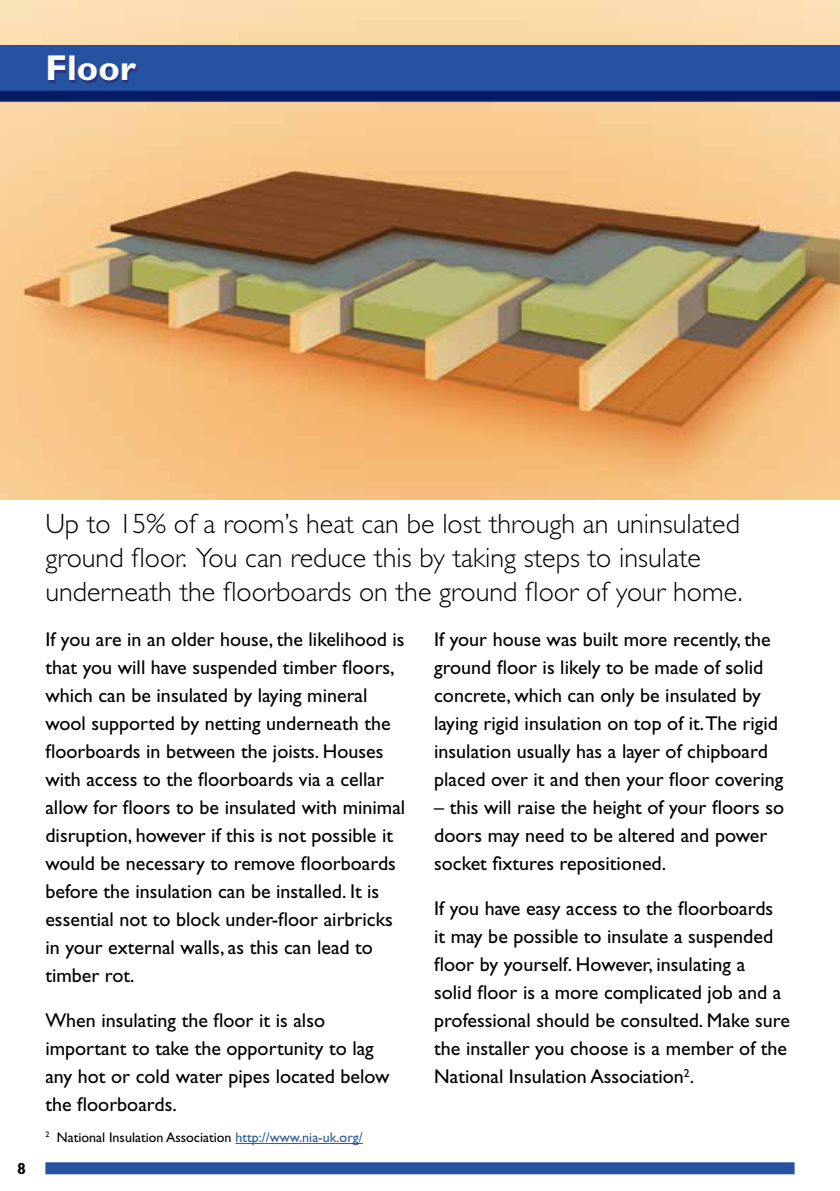
<style>
.page{position:relative;width:840px;height:1191px;background:#fff}
.page>*{position:absolute;margin:0;border:0;box-sizing:border-box;transform-origin:0 0}
.t1{font:700 36px "Gill Sans Std";color:#fff}
.t2{font:300 28px/34px "Gill Sans Std";color:#000}
.t3{font:20px/28px "Gill Sans Std";color:#000}
.t4{font:700 16px "Gill Sans Std";color:#000}
.t5{font:14px "Gill Sans Std";color:#000}
.s1{color:#275b9b}
</style>
<div class="page">
<div style="left:45px;top:1162px;width:749px;height:12px;background:#2653a1"></div>
<img style="left:0;top:0;width:839px;height:499px">
<div style="left:0;top:45px;width:839px;height:57px;background:#2653a1"></div>
<hr style="left:839px;top:45px;width:1px;height:57px;background:#2653a1">
<hr style="left:235px;top:1143px;width:127px;height:1px;background:#275b9b">
<div style="left:0;top:91px;width:839px;height:10px;background:#051b65"></div>
<h1 class="t1" style="left:45px;top:47px;width:92px">Floor</h1>
<p class="t4" style="left:17px;top:1158px;width:10px">8</p>
<h2 class="t2" style="left:45px;top:507px;width:698px">Up to 15% of a room’s heat can be lost through an uninsulated ground floor. You can reduce this by taking steps to insulate underneath the floorboards on the ground floor of your home.</h2>
<p class="t3" style="left:45px;top:625px;width:361px">If you are in an older house, the likelihood is that you will have suspended timber floors, which can be insulated by laying mineral wool supported by netting underneath the floorboards in between the joists. Houses with access to the floorboards via a cellar allow for floors to be insulated with minimal disruption, however if this is not possible it would be necessary to remove floorboards before the insulation can be installed. It is essential not to block under-floor airbricks in your external walls, as this can lead to timber rot.</p>
<p class="t3" style="left:45px;top:1006px;width:345px">When insulating the floor it is also important to take the opportunity to lag any hot or cold water pipes located below the floorboards.</p>
<p class="t3" style="left:434px;top:625px;width:350px">If your house was built more recently, the ground floor is likely to be made of solid concrete, which can only be insulated by laying rigid insulation on top of it.The rigid insulation usually has a layer of chipboard placed over it and then your floor covering</p>
<p class="t3" style="left:434px;top:793px;width:351px">– this will raise the height of your floors so doors may need to be altered and power socket fixtures repositioned.</p>
<p class="t3" style="left:434px;top:894px;width:357px">If you have easy access to the floorboards<br>it may be possible to insulate a suspended floor by yourself. However, insulating a<br>solid floor is a more complicated job and a professional should be consulted. Make sure the installer you choose is a member of the National Insulation Association<sup>2</sup>.</p>
<p class="t5" style="left:45px;top:1129px;width:319px"><sup>2</sup> National Insulation Association <span class="s1">http://www.nia-uk.org/</span></p>
</div>
